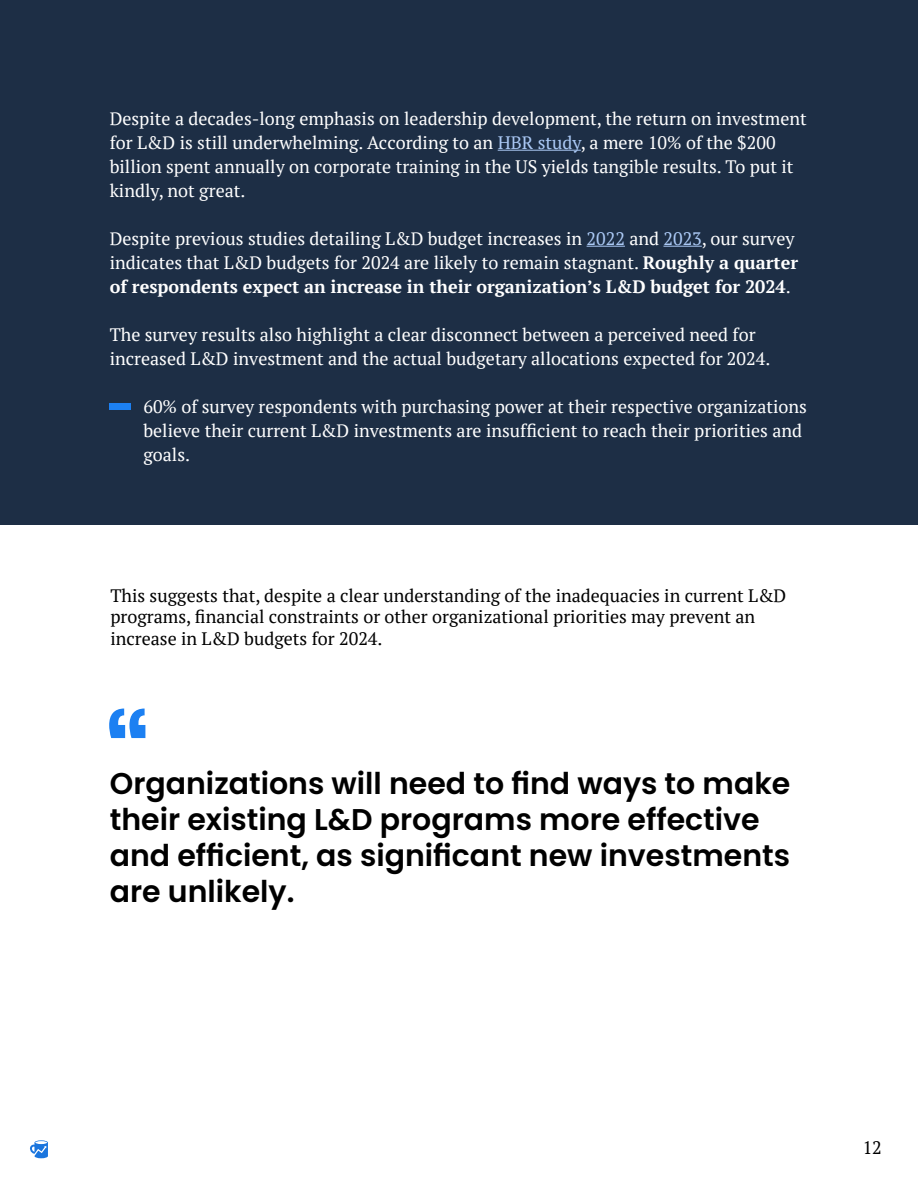
<style>
.page{position:relative;width:918px;height:1188px;background:#fff}
.page>*{position:absolute;margin:0;border:0;box-sizing:border-box;transform-origin:0 0}
.t1{font:600 30px/36px "Poppins";color:#000}
.t2{font:18px/24px "PT Serif";color:#fff}
.t3{font:18px/21.6px "PT Serif";color:#000}
.s1{color:#abc9f5}
.s2{font-weight:700}
</style>
<div class="page">
<div style="left:0;top:0;width:918px;height:525px;background:#1d2e45"></div>
<hr style="left:498px;top:150px;width:83px;height:1px;background:#abc9f5">
<hr style="left:587px;top:246px;width:38px;height:1px;background:#abc9f5">
<hr style="left:663px;top:246px;width:39px;height:1px;background:#abc9f5">
<svg style="left:109px;top:709px;width:36px;height:29px"></svg>
<svg style="left:30px;top:1140px;width:18px;height:18px"></svg>
<div style="left:110px;top:403px;width:21px;height:7px;background:#1c80f2"></div>
<p class="t2" style="left:110px;top:106px;width:699px">Despite a decades-long emphasis on leadership development, the return on investment for L&amp;D is still underwhelming. According to an <span class="s1">HBR study</span>, a mere 10% of the $200 billion spent annually on corporate training in the US yields tangible results. To put it kindly, not great.</p>
<p class="t2" style="left:110px;top:226px;width:690px">Despite previous studies detailing L&amp;D budget increases in <span class="s1">2022</span> and <span class="s1">2023</span>, our survey indicates that L&amp;D budgets for 2024 are likely to remain stagnant. <span class="s2">Roughly a quarter of respondents expect an increase in their organization’s L&amp;D budget for 2024</span>.</p>
<p class="t2" style="left:110px;top:322px;width:662px">The survey results also highlight a clear disconnect between a perceived need for increased L&amp;D investment and the actual budgetary allocations expected for 2024.</p>
<p class="t2" style="left:143px;top:394px;width:665px">60% of survey respondents with purchasing power at their respective organizations believe their current L&amp;D investments are insufficient to reach their priorities and goals.</p>
<p class="t3" style="left:110px;top:584px;width:678px">This suggests that, despite a clear understanding of the inadequacies in current L&amp;D programs, financial constraints or other organizational priorities may prevent an increase in L&amp;D budgets for 2024.</p>
<h1 class="t1" style="left:110px;top:765px;width:682px">Organizations will need to find ways to make their existing L&amp;D programs more effective and efficient, as significant new investments are unlikely.</h1>
<p class="t3" style="left:863px;top:1137px;width:21px">12</p>
</div>
